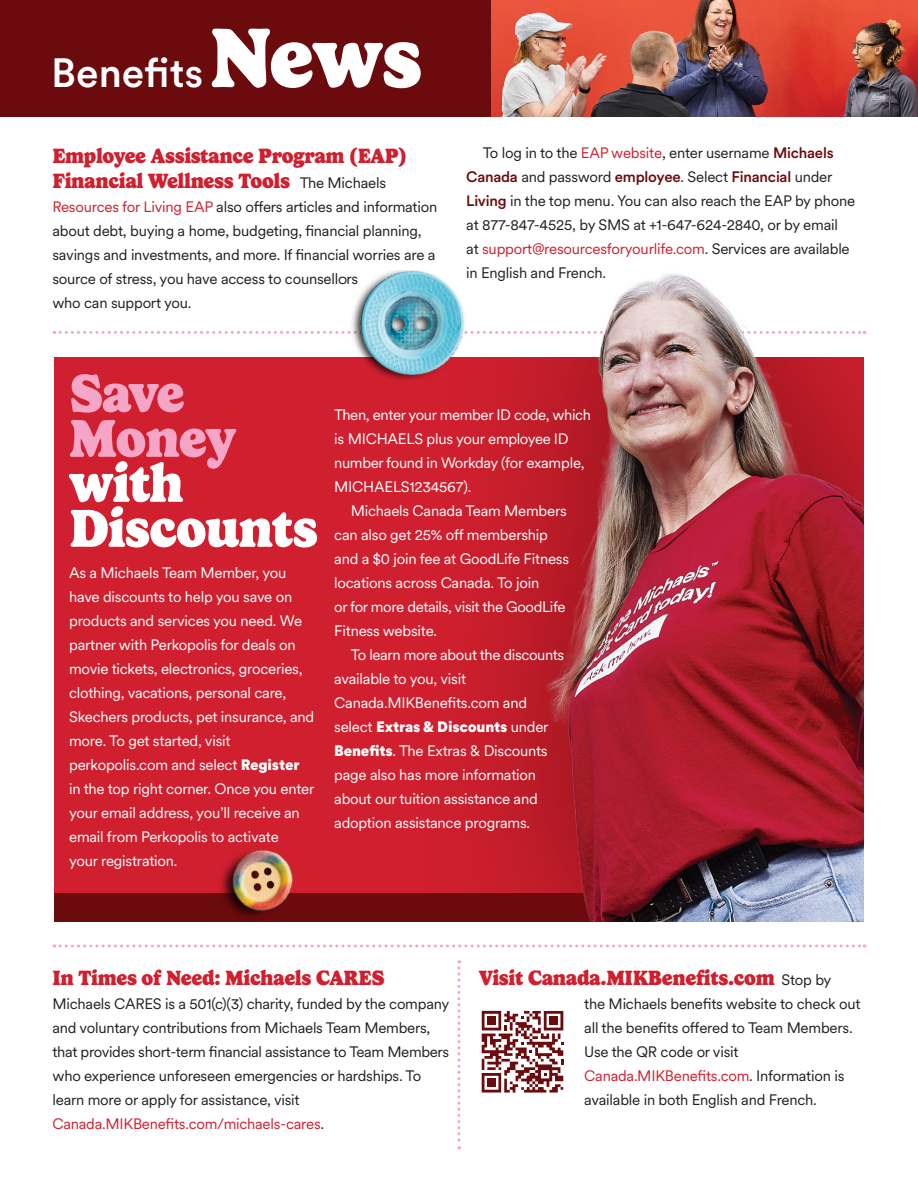
<style>
.page{position:relative;width:918px;height:1188px;background:#fff}
.page>*{position:absolute;margin:0;border:0;box-sizing:border-box;transform-origin:0 0}
.t1{font:900 54px/45px "Gelica";letter-spacing:-.02em;color:#fff}
.t2{font:900 54px/45px "Gelica";letter-spacing:-.025em;color:#f5a6c6}
.t3{font:500 40.5px "Circular XX";color:#fff}
.t4{font:900 21px/25.2px "Gelica";letter-spacing:-.015em;color:#d0202f}
.t5{font:15px/24px "Circular XX";letter-spacing:-.015em;color:#231f20}
.t6{font:15px/24px "Circular XX";letter-spacing:-.015em;color:#fff}
.t7{font:900 15px "Circular XX";letter-spacing:-.015em;color:#fff}
.s1{font-family:"Gelica";font-weight:900;font-size:85.5px}
.s2{font-family:"Circular XX";font-weight:400;font-size:15px;color:#231f20}
.s3{color:#d0202f}
.s4{font-weight:500;color:#6b0b0d}
.s5{font-weight:900}
.s6{font-weight:400}
</style>
<div class="page">
<div style="left:54px;top:357px;width:810px;height:564px;background:#d0202f"></div>
<div style="left:54px;top:893px;width:810px;height:28px;background:#6b0b0d"></div>
<div style="left:0;top:0;width:918px;height:117px;background:#6b0b0d"></div>
<img style="left:491px;top:0;width:427px;height:117px">
<img style="left:213px;top:850px;width:93px;height:72px">
<div style="left:404px;top:137px;width:514px;height:952px;background:#6b0b0d;opacity:.75"></div>
<img style="left:538px;top:357px;width:326px;height:565px">
<div style="left:0;top:922px;width:918px;height:266px;background:#fff"></div>
<div style="left:0;top:127px;width:918px;height:230px;background:#fff"></div>
<div style="left:864px;top:285px;width:54px;height:903px;background:#fff"></div>
<svg style="left:54px;top:944px;width:811px;height:3px"></svg>
<svg style="left:54px;top:331px;width:811px;height:3px"></svg>
<svg style="left:457px;top:960px;width:3px;height:189px"></svg>
<img style="left:538px;top:273px;width:239px;height:86px">
<img style="left:342px;top:311px;width:130px;height:68px">
<img style="left:354px;top:270px;width:117px;height:109px">
<svg style="left:482px;top:1011px;width:81px;height:82px"></svg>
<div style="left:549px;top:1017px;width:9px;height:8px;background:#6b0b0d"></div>
<div style="left:487px;top:1017px;width:9px;height:8px;background:#6b0b0d"></div>
<div style="left:487px;top:1079px;width:9px;height:8px;background:#6b0b0d"></div>
<h2 class="t3" style="left:51px;top:45px;width:373px">Benefits<span class="s1">News</span></h2>
<h3 class="t4" style="left:52px;top:143px;width:356px">Employee Assistance Program (EAP)<br>Financial Wellness Tools <span class="s2">The Michaels</span></h3>
<p class="t5" style="left:52px;top:194px;width:386px"><span class="s3">Resources for Living EAP</span> also offers articles and information about debt, buying a home, budgeting, financial planning, savings and investments, and more. If financial worries are a source of stress, you have access to counsellors<br>who can support you.</p>
<p class="t5" style="left:466px;top:140px;width:390px;text-indent:16px">To log in to the <span class="s3">EAP website</span>, enter username <span class="s4">Michaels Canada</span> and password <span class="s4">employee</span>. Select <span class="s4">Financial</span> under <span class="s4">Living</span> in the top menu. You can also reach the EAP by phone at 877-847-4525, by SMS at +1-647-624-2840, or by email<br>at <span class="s3">support@resourcesforyourlife.com</span>. Services are available in English and French.</p>
<h1 class="t2" style="left:69px;top:371px;width:168px">Save<br>Money</h1>
<h1 class="t1" style="left:69px;top:461px;width:250px">with<br>Discounts</h1>
<p class="t6" style="left:69px;top:560px;width:247px">As a Michaels Team Member, you have discounts to help you save on products and services you need. We partner with Perkopolis for deals on movie tickets, electronics, groceries, clothing, vacations, personal care, Skechers products, pet insurance, and more. To get started, visit perkopolis.com and select <span class="s5">Register </span>in the top right corner. Once you enter your email address, you’ll receive an email from Perkopolis to activate<br>your registration.</p>
<p class="t6" style="left:334px;top:402px;width:258px">Then, enter your member ID code, which</p>
<p class="t6" style="left:334px;top:426px;width:236px">is MICHAELS plus your employee ID</p>
<p class="t6" style="left:334px;top:450px;width:252px">number found in Workday (for example,</p>
<p class="t6" style="left:334px;top:474px;width:139px">MICHAELS1234567).</p>
<p class="t6" style="left:351px;top:498px;width:218px">Michaels Canada Team Members</p>
<p class="t6" style="left:334px;top:522px;width:215px">can also get 25% off membership</p>
<p class="t6" style="left:334px;top:546px;width:236px">and a $0 join fee at GoodLife Fitness</p>
<p class="t6" style="left:334px;top:570px;width:207px">locations across Canada. To join</p>
<p class="t6" style="left:334px;top:594px;width:233px">or for more details, visit the GoodLife</p>
<p class="t6" style="left:334px;top:618px;width:104px">Fitness website.</p>
<p class="t6" style="left:351px;top:642px;width:215px">To learn more about the discounts</p>
<p class="t6" style="left:334px;top:666px;width:133px">available to you, visit</p>
<p class="t6" style="left:334px;top:690px;width:194px">Canada.MIKBenefits.com and</p>
<p class="t7" style="left:334px;top:716px;width:216px"><span class="s6">select</span> Extras &amp; Discounts <span class="s6">under</span></p>
<p class="t6" style="left:334px;top:738px;width:215px"><span class="s5">Benefits</span>. The Extras &amp; Discounts</p>
<p class="t6" style="left:334px;top:762px;width:203px">page also has more information</p>
<p class="t6" style="left:334px;top:786px;width:205px">about our tuition assistance and</p>
<p class="t6" style="left:334px;top:810px;width:197px">adoption assistance programs.</p>
<h3 class="t4" style="left:52px;top:966px;width:333px">In Times of Need: Michaels CARES</h3>
<p class="t5" style="left:52px;top:992px;width:398px">Michaels CARES is a 501(c)(3) charity, funded by the company and voluntary contributions from Michaels Team Members, that provides short-term financial assistance to Team Members who experience unforeseen emergencies or hardships. To learn more or apply for assistance, visit <span class="s3">Canada.MIKBenefits.com/michaels-cares</span>.</p>
<h3 class="t4" style="left:479px;top:966px;width:354px">Visit Canada.MIKBenefits.com <span class="s2">Stop by</span></h3>
<p class="t5" style="left:584px;top:992px;width:278px">the Michaels benefits website to check out all the benefits offered to Team Members.<br>Use the QR code or visit <span class="s3">Canada.MIKBenefits.com</span>. Information is available in both English and French.</p>
</div>
